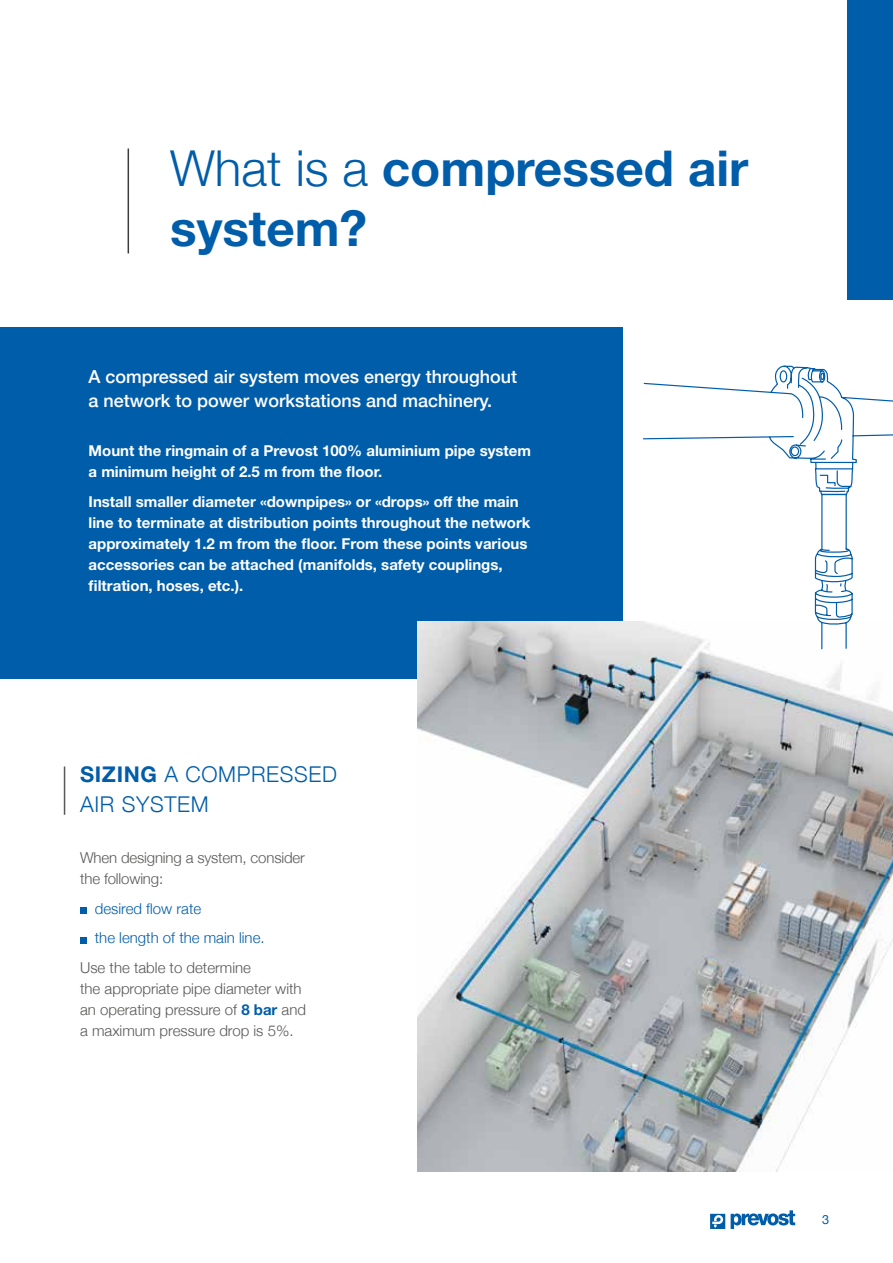
<style>
.page{position:relative;width:893px;height:1263px;background:#fff}
.page>*{position:absolute;margin:0;border:0;box-sizing:border-box;transform-origin:0 0}
.t1{font:700 49.5px/60px "Helvetica Neue LT Std";color:#005da9}
.t2{font:300 21.75px/30px "Helvetica Neue";letter-spacing:.03em;color:#005da9}
.t3{font:500 18px/24px "Helvetica Neue";color:#fff}
.t4{font:700 15px/21px "Helvetica Neue LT Std";color:#fff}
.t5{font:300 15px/21px "Helvetica Neue";color:#575756}
.t6{font:300 15px/29.5px "Helvetica Neue";color:#005da9}
.t7{font:12.75px "Helvetica Neue";color:#005da9}
.s1{font-family:"Helvetica Neue";font-weight:300}
.s2{font-family:"Helvetica Neue LT Std";font-weight:700}
.s3{font-family:"Helvetica Neue LT Std";font-weight:700;color:#005da9}
</style>
<div class="page">
<svg style="left:710px;top:1214px;width:15px;height:15px"></svg>
<svg style="left:731px;top:1210px;width:64px;height:19px"></svg>
<div style="left:0;top:327px;width:622px;height:352px;background:#005da9"></div>
<div style="left:80px;top:907px;width:7px;height:7px;background:#005da9"></div>
<div style="left:80px;top:937px;width:7px;height:6px;background:#005da9"></div>
<hr style="left:128px;top:149px;width:1px;height:104px;background:#3c3c3b">
<hr style="left:64px;top:766px;width:1px;height:49px;background:#575756">
<img style="left:418px;top:622px;width:475px;height:549px">
<div style="left:848px;top:0;width:45px;height:300px;background:#005da9"></div>
<svg style="left:642px;top:365px;width:251px;height:285px"></svg>
<h1 class="t1" style="left:170px;top:137px;width:580px"><span class="s1">What is a</span> compressed air system?</h1>
<p class="t3" style="left:89px;top:363px;width:430px">A compressed air system moves energy throughout a network to power workstations and machinery.</p>
<p class="t4" style="left:89px;top:440px;width:444px">Mount the ringmain of a Prevost 100% aluminium pipe system a minimum height of 2.5 m from the floor.</p>
<p class="t4" style="left:89px;top:491px;width:443px">Install smaller diameter «downpipes» or «drops» off the main line to terminate at distribution points throughout the network approximately 1.2 m from the floor. From these points various accessories can be attached (manifolds, safety couplings, filtration, hoses, etc.).</p>
<h2 class="t2" style="left:80px;top:758px;width:258px"><span class="s2">SIZING</span> A COMPRESSED<br>AIR SYSTEM</h2>
<p class="t5" style="left:80px;top:846px;width:226px">When designing a system, consider the following:</p>
<p class="t6" style="left:95px;top:892px;width:171px">desired flow rate<br>the length of the main line.</p>
<p class="t5" style="left:80px;top:956px;width:227px">Use the table to determine<br>the appropriate pipe diameter with an operating pressure of <span class="s3">8 bar</span> and a maximum pressure drop is 5%.</p>
<p class="t7" style="left:822px;top:1210px;width:9px">3</p>
</div>
